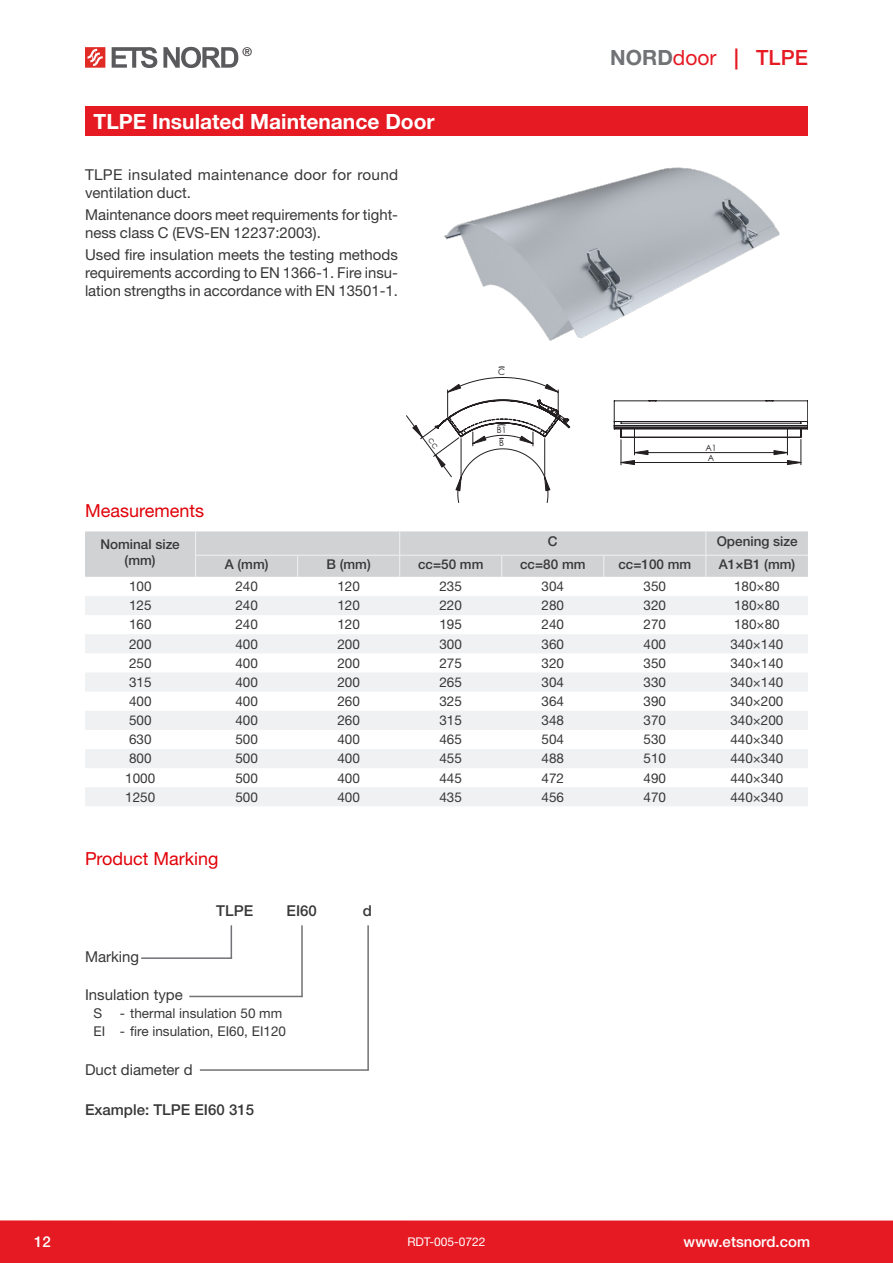
<style>
.page{position:relative;width:893px;height:1263px;background:#fff}
.page>*{position:absolute;margin:0;border:0;box-sizing:border-box;transform-origin:0 0}
.Tootenimi{font:700 21px "Helvetica Neue LTW1 G";color:#fff}
.t1{font:500 21px "Helvetica Neue LTW1 G";color:#e51a23}
.Pealkiri{font:18px "Helvetica Neue LTW1 G";color:#e10008}
.Tekst{font:15px/18px "Helvetica Neue LTW1 G";color:#383839}
.Tekst-2{font:15px/18px "Helvetica Neue LTW1 G";letter-spacing:.02em;color:#383839}
.Markeering-kiri{font:15px "Helvetica Neue LTW1 G";color:#383839}
.Näidis{font:500 15px "Helvetica Neue LTW1 G";color:#383839}
.t2{font:500 15px "Helvetica Neue LTW1 G";color:#fff}
.Tabeltekst{font:13.5px "Helvetica Neue LTW1 G";color:#383839}
.Tabeli_päis{font:500 13.5px "Helvetica Neue LTW1 G";color:#383839}
.Markeering-lisa-cent{font:13.5px "Helvetica Neue LTW1 G";color:#383839}
.Markeering-lisa{font:13.5px "Helvetica Neue LTW1 G";color:#383839}
.t3{font:12px "Helvetica Neue LTW1 G";color:#fff}
.t4{font:12px "Helvetica Neue LTW1 G";color:#231f20}
.t5{font:8.7px "Century Gothic";color:#231f20}
.s1{font-weight:700;color:#717275}
.s2{font-weight:400}
</style>
<div class="page">
<div style="left:0;top:1220px;width:893px;height:43px;background:#e51a23"></div>
<svg style="left:112px;top:47px;width:45px;height:21px"></svg>
<svg style="left:163px;top:47px;width:75px;height:21px"></svg>
<svg style="left:85px;top:47px;width:20px;height:21px"></svg>
<svg style="left:85px;top:596px;width:723px;height:210px;fill:#f0f1f2"></svg>
<div style="left:85px;top:531px;width:723px;height:46px;background:#d1d2d4"></div>
<div style="left:85px;top:106px;width:723px;height:30px;background:#e51a23"></div>
<img style="left:444px;top:167px;width:336px;height:174px">
<hr style="left:141px;top:957px;width:91px;height:2px;background:#717275">
<hr style="left:231px;top:925px;width:1px;height:34px;background:#717275">
<hr style="left:189px;top:996px;width:114px;height:1px;background:#717275">
<hr style="left:301px;top:925px;width:2px;height:72px;background:#717275">
<hr style="left:200px;top:1069px;width:169px;height:2px;background:#717275">
<hr style="left:367px;top:925px;width:2px;height:145px;background:#717275">
<svg style="left:406px;top:366px;width:402px;height:137px"></svg>
<p class="t4" style="left:242px;top:44px;width:11px">®</p>
<p class="t1" style="left:610px;top:45px;width:199px"><span class="s1">NORD</span><span class="s2">door</span> | TLPE</p>
<p class="Tootenimi" style="left:94px;top:108px;width:343px">TLPE Insulated Maintenance Door</p>
<p class="Tekst-2" style="left:85px;top:165px;width:315px">TLPE insulated maintenance door for round ventilation duct.</p>
<p class="Tekst" style="left:85px;top:205px;width:314px">Maintenance doors meet requirements for tight&shy;ness class C (EVS-EN 12237:2003).</p>
<p class="Tekst" style="left:85px;top:246px;width:314px;text-align:justify">Used fire insulation meets the testing methods requirements according to EN 1366-1. Fire insu&shy;lation strengths in accordance with EN 13501-1.</p>
<p class="t5" style="left:705px;top:441px;width:13px">A1</p>
<p class="t5" style="left:708px;top:451px;width:8px">A</p>
<p class="Pealkiri" style="left:85px;top:499px;width:121px">Measurements</p>
<p class="Tabeli_päis" style="left:100px;top:536px;width:81px">Nominal size</p>
<p class="Tabeli_päis" style="left:125px;top:552px;width:32px">(mm)</p>
<p class="Tabeli_päis" style="left:548px;top:533px;width:11px">C</p>
<p class="Tabeli_päis" style="left:717px;top:533px;width:82px">Opening size</p>
<p class="Tabeli_päis" style="left:225px;top:556px;width:45px">A (mm)</p>
<p class="Tabeli_päis" style="left:327px;top:556px;width:46px">B (mm)</p>
<p class="Tabeli_päis" style="left:418px;top:556px;width:67px">cc=50 mm</p>
<p class="Tabeli_päis" style="left:520px;top:556px;width:67px">cc=80 mm</p>
<p class="Tabeli_päis" style="left:618px;top:556px;width:74px">cc=100 mm</p>
<p class="Tabeli_päis" style="left:719px;top:556px;width:78px">A1×B1 (mm)</p>
<p class="Tabeltekst" style="left:129px;top:578px;width:24px">100</p>
<p class="Tabeltekst" style="left:235px;top:578px;width:24px">240</p>
<p class="Tabeltekst" style="left:337px;top:578px;width:24px">120</p>
<p class="Tabeltekst" style="left:439px;top:578px;width:24px">235</p>
<p class="Tabeltekst" style="left:541px;top:578px;width:24px">304</p>
<p class="Tabeltekst" style="left:644px;top:578px;width:24px">350</p>
<p class="Tabeltekst" style="left:734px;top:578px;width:47px">180×80</p>
<p class="Tabeltekst" style="left:129px;top:597px;width:24px">125</p>
<p class="Tabeltekst" style="left:235px;top:597px;width:24px">240</p>
<p class="Tabeltekst" style="left:337px;top:597px;width:24px">120</p>
<p class="Tabeltekst" style="left:439px;top:597px;width:24px">220</p>
<p class="Tabeltekst" style="left:541px;top:597px;width:24px">280</p>
<p class="Tabeltekst" style="left:644px;top:597px;width:24px">320</p>
<p class="Tabeltekst" style="left:734px;top:597px;width:47px">180×80</p>
<p class="Tabeltekst" style="left:129px;top:616px;width:24px">160</p>
<p class="Tabeltekst" style="left:235px;top:616px;width:24px">240</p>
<p class="Tabeltekst" style="left:337px;top:616px;width:24px">120</p>
<p class="Tabeltekst" style="left:439px;top:616px;width:24px">195</p>
<p class="Tabeltekst" style="left:541px;top:616px;width:24px">240</p>
<p class="Tabeltekst" style="left:644px;top:616px;width:24px">270</p>
<p class="Tabeltekst" style="left:734px;top:616px;width:47px">180×80</p>
<p class="Tabeltekst" style="left:129px;top:635px;width:24px">200</p>
<p class="Tabeltekst" style="left:235px;top:635px;width:24px">400</p>
<p class="Tabeltekst" style="left:337px;top:635px;width:24px">200</p>
<p class="Tabeltekst" style="left:439px;top:635px;width:24px">300</p>
<p class="Tabeltekst" style="left:541px;top:635px;width:24px">360</p>
<p class="Tabeltekst" style="left:644px;top:635px;width:24px">400</p>
<p class="Tabeltekst" style="left:730px;top:635px;width:55px">340×140</p>
<p class="Tabeltekst" style="left:129px;top:655px;width:24px">250</p>
<p class="Tabeltekst" style="left:235px;top:655px;width:24px">400</p>
<p class="Tabeltekst" style="left:337px;top:655px;width:24px">200</p>
<p class="Tabeltekst" style="left:439px;top:655px;width:24px">275</p>
<p class="Tabeltekst" style="left:541px;top:655px;width:24px">320</p>
<p class="Tabeltekst" style="left:644px;top:655px;width:24px">350</p>
<p class="Tabeltekst" style="left:730px;top:655px;width:55px">340×140</p>
<p class="Tabeltekst" style="left:129px;top:674px;width:24px">315</p>
<p class="Tabeltekst" style="left:235px;top:674px;width:24px">400</p>
<p class="Tabeltekst" style="left:337px;top:674px;width:24px">200</p>
<p class="Tabeltekst" style="left:439px;top:674px;width:24px">265</p>
<p class="Tabeltekst" style="left:541px;top:674px;width:24px">304</p>
<p class="Tabeltekst" style="left:644px;top:674px;width:24px">330</p>
<p class="Tabeltekst" style="left:730px;top:674px;width:55px">340×140</p>
<p class="Tabeltekst" style="left:129px;top:693px;width:24px">400</p>
<p class="Tabeltekst" style="left:235px;top:693px;width:24px">400</p>
<p class="Tabeltekst" style="left:337px;top:693px;width:24px">260</p>
<p class="Tabeltekst" style="left:439px;top:693px;width:24px">325</p>
<p class="Tabeltekst" style="left:541px;top:693px;width:24px">364</p>
<p class="Tabeltekst" style="left:644px;top:693px;width:24px">390</p>
<p class="Tabeltekst" style="left:730px;top:693px;width:55px">340×200</p>
<p class="Tabeltekst" style="left:129px;top:712px;width:24px">500</p>
<p class="Tabeltekst" style="left:235px;top:712px;width:24px">400</p>
<p class="Tabeltekst" style="left:337px;top:712px;width:24px">260</p>
<p class="Tabeltekst" style="left:439px;top:712px;width:24px">315</p>
<p class="Tabeltekst" style="left:541px;top:712px;width:24px">348</p>
<p class="Tabeltekst" style="left:644px;top:712px;width:24px">370</p>
<p class="Tabeltekst" style="left:730px;top:712px;width:55px">340×200</p>
<p class="Tabeltekst" style="left:129px;top:731px;width:24px">630</p>
<p class="Tabeltekst" style="left:235px;top:731px;width:24px">500</p>
<p class="Tabeltekst" style="left:337px;top:731px;width:24px">400</p>
<p class="Tabeltekst" style="left:439px;top:731px;width:24px">465</p>
<p class="Tabeltekst" style="left:541px;top:731px;width:24px">504</p>
<p class="Tabeltekst" style="left:644px;top:731px;width:24px">530</p>
<p class="Tabeltekst" style="left:730px;top:731px;width:55px">440×340</p>
<p class="Tabeltekst" style="left:129px;top:750px;width:24px">800</p>
<p class="Tabeltekst" style="left:235px;top:750px;width:24px">500</p>
<p class="Tabeltekst" style="left:337px;top:750px;width:24px">400</p>
<p class="Tabeltekst" style="left:439px;top:750px;width:24px">455</p>
<p class="Tabeltekst" style="left:541px;top:750px;width:24px">488</p>
<p class="Tabeltekst" style="left:644px;top:750px;width:24px">510</p>
<p class="Tabeltekst" style="left:730px;top:750px;width:55px">440×340</p>
<p class="Tabeltekst" style="left:125px;top:769px;width:32px">1000</p>
<p class="Tabeltekst" style="left:235px;top:769px;width:24px">500</p>
<p class="Tabeltekst" style="left:337px;top:769px;width:24px">400</p>
<p class="Tabeltekst" style="left:439px;top:769px;width:24px">445</p>
<p class="Tabeltekst" style="left:541px;top:769px;width:24px">472</p>
<p class="Tabeltekst" style="left:644px;top:769px;width:24px">490</p>
<p class="Tabeltekst" style="left:730px;top:769px;width:55px">440×340</p>
<p class="Tabeltekst" style="left:125px;top:788px;width:32px">1250</p>
<p class="Tabeltekst" style="left:235px;top:788px;width:24px">500</p>
<p class="Tabeltekst" style="left:337px;top:788px;width:24px">400</p>
<p class="Tabeltekst" style="left:439px;top:788px;width:24px">435</p>
<p class="Tabeltekst" style="left:541px;top:788px;width:24px">456</p>
<p class="Tabeltekst" style="left:644px;top:788px;width:24px">470</p>
<p class="Tabeltekst" style="left:730px;top:788px;width:55px">440×340</p>
<p class="Pealkiri" style="left:85px;top:848px;width:135px">Product Marking</p>
<p class="Näidis" style="left:216px;top:901px;width:38px">TLPE</p>
<p class="Näidis" style="left:287px;top:901px;width:32px">EI60</p>
<p class="Näidis" style="left:363px;top:901px;width:11px">d</p>
<p class="Markeering-kiri" style="left:85px;top:947px;width:56px">Marking</p>
<p class="Markeering-kiri" style="left:85px;top:985px;width:99px">Insulation type</p>
<p class="Markeering-lisa" style="left:94px;top:1005px;width:10px">S</p>
<p class="Markeering-lisa-cent" style="left:120px;top:1005px;width:164px">- thermal insulation 50 mm</p>
<p class="Markeering-lisa" style="left:94px;top:1023px;width:13px">EI</p>
<p class="Markeering-lisa-cent" style="left:120px;top:1023px;width:168px">- fire insulation, EI60, EI120</p>
<p class="Markeering-kiri" style="left:85px;top:1060px;width:109px">Duct diameter d</p>
<p class="Näidis" style="left:85px;top:1100px;width:170px">Example: TLPE EI60 315</p>
<p class="t2" style="left:34px;top:1233px;width:18px">12</p>
<p class="t3" style="left:407px;top:1234px;width:80px">RDT-005-0722</p>
<p class="t2" style="left:683px;top:1233px;width:128px">www.etsnord.com</p>
</div>
